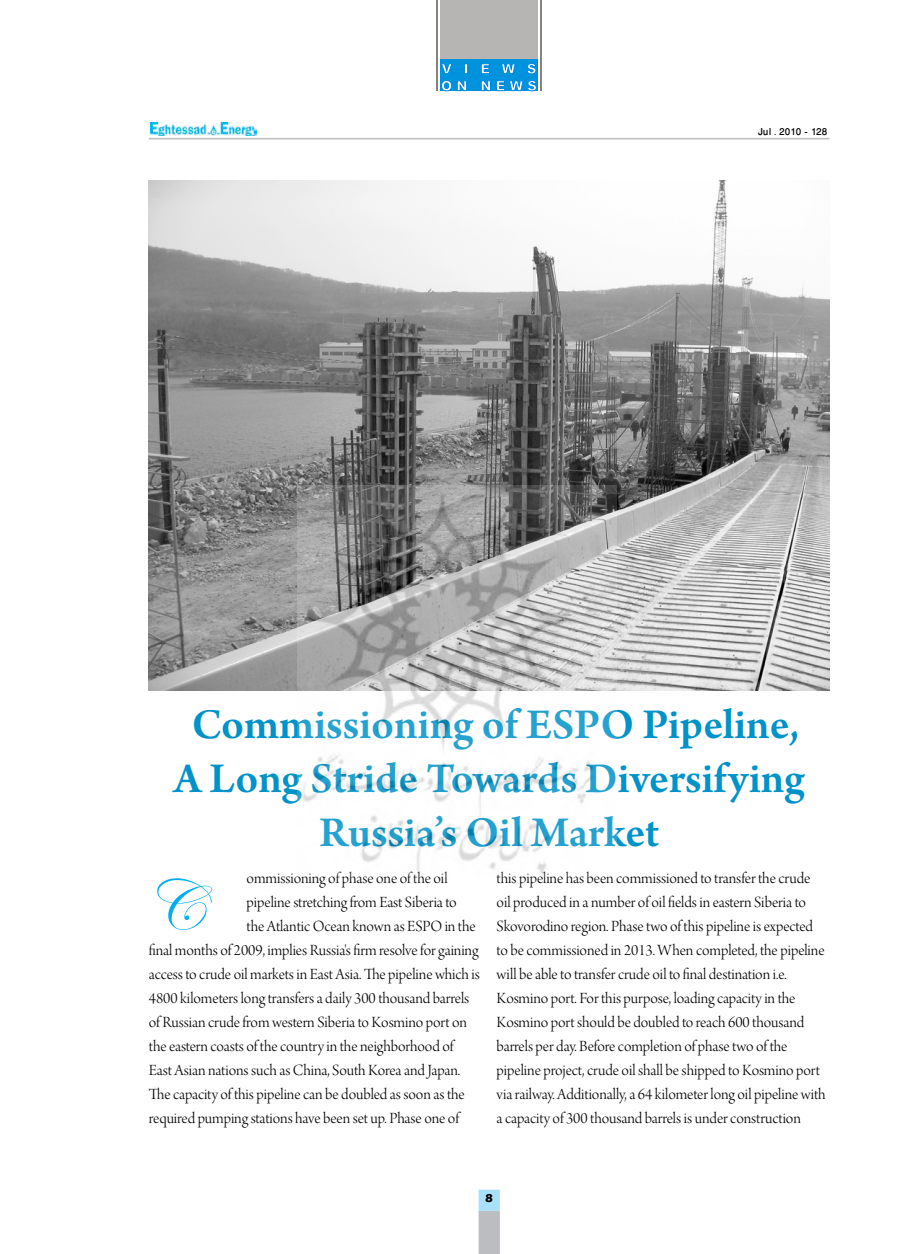
<style>
.page{position:relative;width:914px;height:1254px;background:#fff}
.page>*{position:absolute;margin:0;border:0;box-sizing:border-box;transform-origin:0 0}
.t1{font:72px "Edwardian Script ITC";color:#00aeef}
.t2{font:600 45px/54px "Arno Pro";color:#0092c8;text-align:center}
.t3{font:16.5px/24px "Arno Pro Light Display";letter-spacing:-.005em;color:#000}
.t4{font:500 13.5px "Win Soft Pro";color:#000}
.t5{font:700 12px "Eras ITC";color:#000}
</style>
<div class="page">
<hr style="left:149px;top:138px;width:680px;height:1px;background:#bcbdc0">
<div style="left:479px;top:1212px;width:20px;height:41px;background:#bcbdc0"></div>
<div style="left:478px;top:1211px;width:22px;height:43px;border:2px solid #bcbdc0"></div>
<div style="left:479px;top:1190px;width:20px;height:20px;background:#aae1fa"></div>
<div style="left:478px;top:1190px;width:22px;height:21px;border:2px solid #aae1fa"></div>
<img style="left:150px;top:123px;width:106px;height:13px">
<img style="left:149px;top:180px;width:680px;height:511px">
<div style="left:440px;top:32px;width:97px;height:59px;background:#0093dd"></div>
<div style="left:440px;top:0;width:97px;height:59px;background:#b6b5b4"></div>
<svg style="left:441px;top:80px;width:26px;height:12px"></svg>
<svg style="left:442px;top:63px;width:10px;height:11px"></svg>
<svg style="left:464px;top:64px;width:3px;height:10px"></svg>
<svg style="left:481px;top:63px;width:56px;height:29px"></svg>
<hr style="left:436px;top:0;width:1px;height:91px;background:#858483">
<hr style="left:540px;top:0;width:1px;height:91px;background:#858483">
<img style="left:297px;top:485px;width:320px;height:390px">
<p class="t4" style="left:757px;top:125px;width:71px">Jul . 2010 - 128</p>
<h2 class="t2" style="left:173px;top:699px;width:633px">Commissioning of ESPO Pipeline,<br>A Long Stride Towards Diversifying<br>Russia’s Oil Market</h2>
<p class="t3" style="left:247px;top:867px;width:202px">ommissioning of phase one of the oil</p>
<p class="t3" style="left:247px;top:891px;width:211px">pipeline stretching from East Siberia to</p>
<p class="t3" style="left:247px;top:915px;width:230px">the Atlantic Ocean known as ESPO in the</p>
<p class="t3" style="left:149px;top:939px;width:331px">final months of 2009, implies Russia's firm resolve for gaining</p>
<p class="t3" style="left:149px;top:963px;width:332px">access to crude oil markets in East Asia. The pipeline which is</p>
<p class="t3" style="left:149px;top:987px;width:322px">4800 kilometers long transfers a daily 300 thousand barrels</p>
<p class="t3" style="left:149px;top:1011px;width:320px">of Russian crude from western Siberia to Kosmino port on</p>
<p class="t3" style="left:149px;top:1035px;width:306px">the eastern coasts of the country in the neighborhood of</p>
<p class="t3" style="left:149px;top:1059px;width:313px">East Asian nations such as China, South Korea and Japan.</p>
<p class="t3" style="left:149px;top:1083px;width:317px">The capacity of this pipeline can be doubled as soon as the</p>
<p class="t3" style="left:149px;top:1107px;width:311px">required pumping stations have been set up. Phase one of</p>
<p class="t3" style="left:496px;top:867px;width:330px">this pipeline has been commissioned to transfer the crude oil produced in a number of oil fields in eastern Siberia to Skovorodino region. Phase two of this pipeline is expected to be commissioned in 2013. When completed, the pipeline will be able to transfer crude oil to final destination i.e.<br>Kosmino port. For this purpose, loading capacity in the Kosmino port should be doubled to reach 600 thousand barrels per day. Before completion of phase two of the pipeline project, crude oil shall be shipped to Kosmino port via railway. Additionally, a 64 kilometer long oil pipeline with a capacity of 300 thousand barrels is under construction</p>
<h1 class="t1" style="left:145px;top:867px;width:59px">C</h1>
<p class="t5" style="left:485px;top:1191px;width:9px">8</p>
</div>
